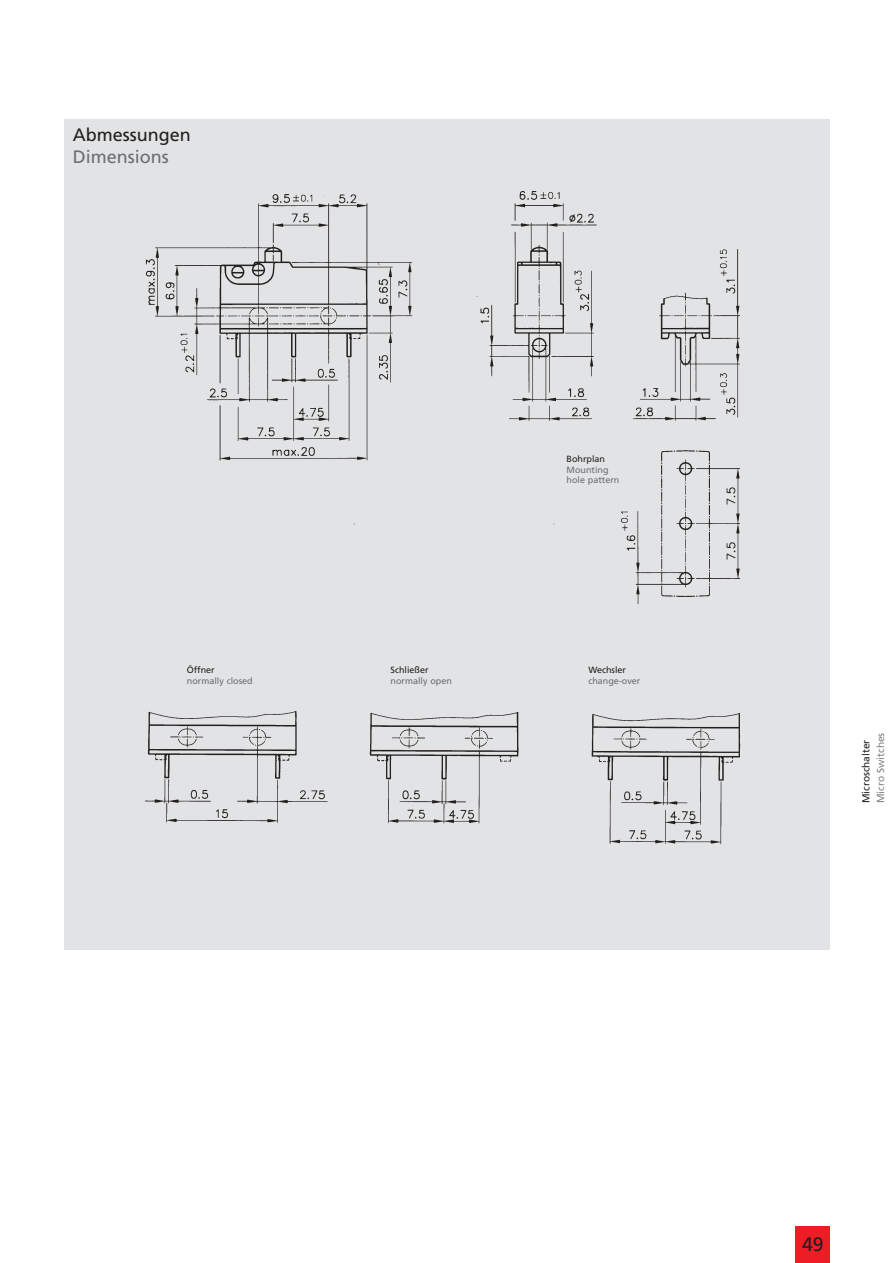
<style>
.page{position:relative;width:893px;height:1263px;background:#fff}
.page>*{position:absolute;margin:0;border:0;box-sizing:border-box;transform-origin:0 0}
.t1{font:19.5px "Frutiger";color:#231f1f}
.t2{font:18px "Frutiger";color:#231f1f}
.t3{font:18px "Frutiger";color:#6c6d70}
.t4{font:10.2px "Frutiger";color:#231f1f}
.t5{font:10.2px "Frutiger";color:#808284}
.t6{font:9px/10.8px "Frutiger";color:#6c6d70}
.t7{font:9px "Frutiger";color:#231f1f}
</style>
<div class="page">
<div style="left:796px;top:1227px;width:34px;height:36px;background:#ee1c24"></div>
<div style="left:64px;top:119px;width:766px;height:831px;background:#e2e3e4"></div>
<img style="left:145px;top:191px;width:596px;height:414px">
<img style="left:145px;top:710px;width:596px;height:135px">
<div style="left:567px;top:458px;width:81px;height:27px;background:#e2e3e4"></div>
<h2 class="t2" style="left:73px;top:128px;width:119px">Abmessungen</h2>
<h2 class="t3" style="left:73px;top:150px;width:97px">Dimensions</h2>
<p class="t7" style="left:187px;top:666px;width:29px">Öffner</p>
<p class="t6" style="left:187px;top:676px;width:67px">normally closed</p>
<p class="t7" style="left:390px;top:666px;width:39px">Schließer</p>
<p class="t6" style="left:390px;top:676px;width:63px">normally open</p>
<p class="t7" style="left:566px;top:455px;width:40px">Bohrplan</p>
<p class="t6" style="left:566px;top:465px;width:54px">Mounting hole pattern</p>
<p class="t7" style="left:588px;top:666px;width:39px">Wechsler</p>
<p class="t6" style="left:588px;top:676px;width:53px">change-over</p>
<p class="t4" style="left:861px;top:803px;width:65px;rotate:-90deg">Microschalter</p>
<p class="t5" style="left:876px;top:803px;width:72px;rotate:-90deg">Micro Switches</p>
<h1 class="t1" style="left:802px;top:1237px;width:23px">49</h1>
</div>
